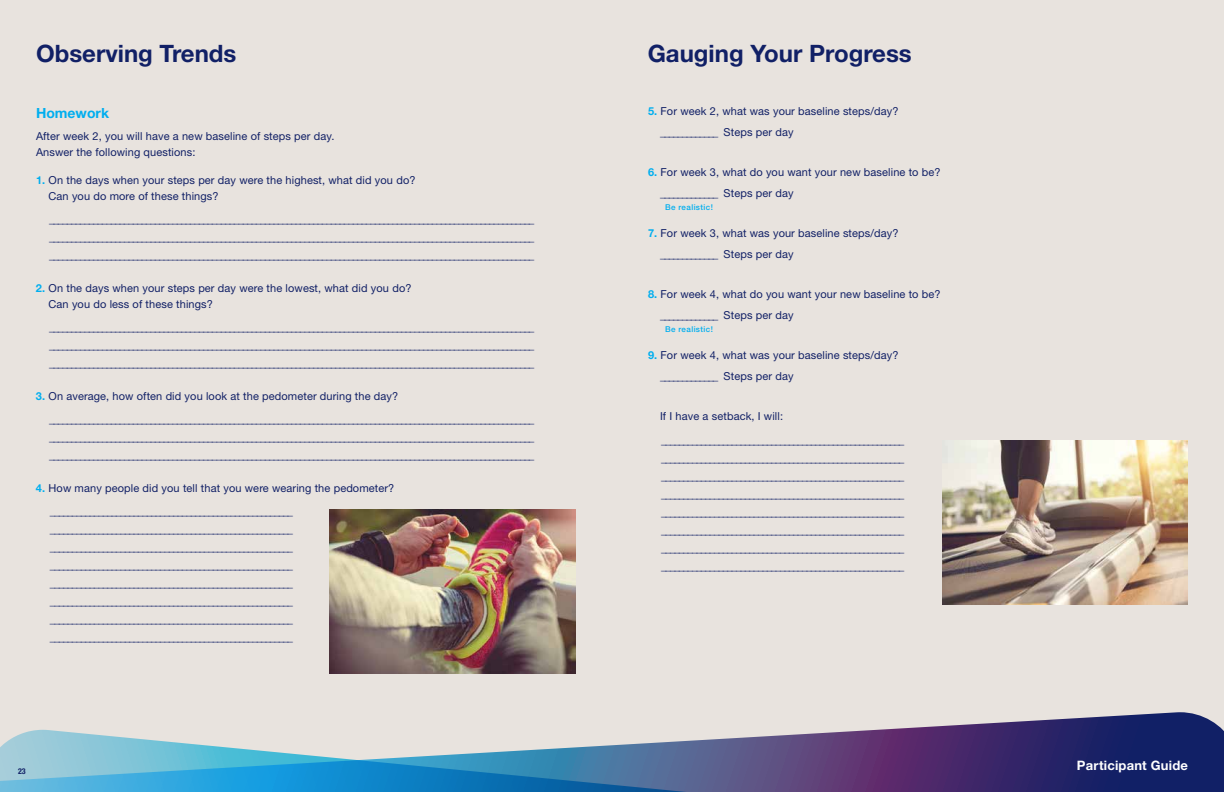
<style>
.page{position:relative;width:1224px;height:792px;background:#e8e3de}
.page>*{position:absolute;margin:0;border:0;box-sizing:border-box;transform-origin:0 0}
.t1{font:700 24px "Helvetica Neue LT Std";color:#112066}
.t2{font:700 14px "Helvetica Neue LT Std";color:#00aeef}
.t3{font:700 13px "Helvetica Neue LT Std";letter-spacing:.015em;color:#fff}
.t4{font:11px/18px "Helvetica Neue LT Std";letter-spacing:.01em;color:#112066}
.t5{font:500 8px "Helvetica Neue LT Std";letter-spacing:.05em;color:#00aeef}
.t6{font:700 condensed 8px "Helvetica Neue LT Std";color:#112066}
.s1{font-weight:700;color:#00aeef}
</style>
<div class="page">
<svg style="left:40px;top:712px;width:1184px;height:80px"></svg>
<svg style="left:0;top:730px;width:1187px;height:62px"></svg>
<img style="left:942px;top:441px;width:246px;height:164px">
<img style="left:330px;top:510px;width:245px;height:164px">
<h1 class="t1" style="left:36px;top:39px;width:202px">Observing Trends</h1>
<p class="t2" style="left:36px;top:104px;width:75px">Homework</p>
<p class="t4" style="left:36px;top:128px;width:300px;line-height:16px">After week 2, you will have a new baseline of steps per day.<br>Answer the following questions:</p>
<p class="t4" style="left:49px;top:172px;width:369px;line-height:16px;text-indent:-13px"><span class="s1">1.</span> On the days when your steps per day were the highest, what did you do?<br>Can you do more of these things?</p>
<p class="t4" style="left:49px;top:210px;width:487px;text-align:justify">______________________________________________________________________________________________________________ ______________________________________________________________________________________________________________ ______________________________________________________________________________________________________________</p>
<p class="t4" style="left:49px;top:280px;width:365px;line-height:16px;text-indent:-13px"><span class="s1">2.</span> On the days when your steps per day were the lowest, what did you do?<br>Can you do less of these things?</p>
<p class="t4" style="left:49px;top:318px;width:487px;text-align:justify">______________________________________________________________________________________________________________ ______________________________________________________________________________________________________________ ______________________________________________________________________________________________________________</p>
<p class="t4" style="left:49px;top:384px;width:487px;line-height:23px;text-indent:-13px"><span class="s1">3.</span> On average, how often did you look at the pedometer during the day? ______________________________________________________________________________________________________________</p>
<p class="t4" style="left:49px;top:428px;width:487px">______________________________________________________________________________________________________________ ______________________________________________________________________________________________________________</p>
<p class="t4" style="left:36px;top:479px;width:360px"><span class="s1">4.</span> How many people did you tell that you were wearing the pedometer?</p>
<p class="t4" style="left:50px;top:501px;width:245px;text-align:justify">_______________________________________________________ _______________________________________________________ _______________________________________________________ _______________________________________________________ _______________________________________________________ _______________________________________________________ _______________________________________________________ _______________________________________________________</p>
<h1 class="t1" style="left:648px;top:39px;width:266px">Gauging Your Progress</h1>
<p class="t4" style="left:660px;top:101px;width:240px;line-height:21px;text-indent:-12px"><span class="s1">5.</span> For week 2, what was your baseline steps/day? _____________ Steps per day</p>
<p class="t4" style="left:660px;top:162px;width:282px;line-height:21px;text-indent:-12px"><span class="s1">6.</span> For week 3, what do you want your new baseline to be? _____________ Steps per day</p>
<p class="t4" style="left:660px;top:223px;width:240px;line-height:21px;text-indent:-12px"><span class="s1">7.</span> For week 3, what was your baseline steps/day? _____________ Steps per day</p>
<p class="t4" style="left:660px;top:284px;width:282px;line-height:21px;text-indent:-12px"><span class="s1">8.</span> For week 4, what do you want your new baseline to be? _____________ Steps per day</p>
<p class="t4" style="left:660px;top:345px;width:240px;line-height:21px;text-indent:-12px"><span class="s1">9.</span> For week 4, what was your baseline steps/day? _____________ Steps per day</p>
<p class="t4" style="left:660px;top:405px;width:246px;line-height:23.1px">If I have a setback, I will: _______________________________________________________</p>
<p class="t4" style="left:661px;top:449px;width:245px;text-align:justify">_______________________________________________________ _______________________________________________________ _______________________________________________________ _______________________________________________________ _______________________________________________________ _______________________________________________________ _______________________________________________________</p>
<p class="t5" style="left:665px;top:203px;width:49px">Be realistic!</p>
<p class="t5" style="left:665px;top:325px;width:49px">Be realistic!</p>
<p class="t6" style="left:18px;top:766px;width:9px">23</p>
<p class="t3" style="left:1077px;top:758px;width:113px">Participant Guide</p>
</div>
